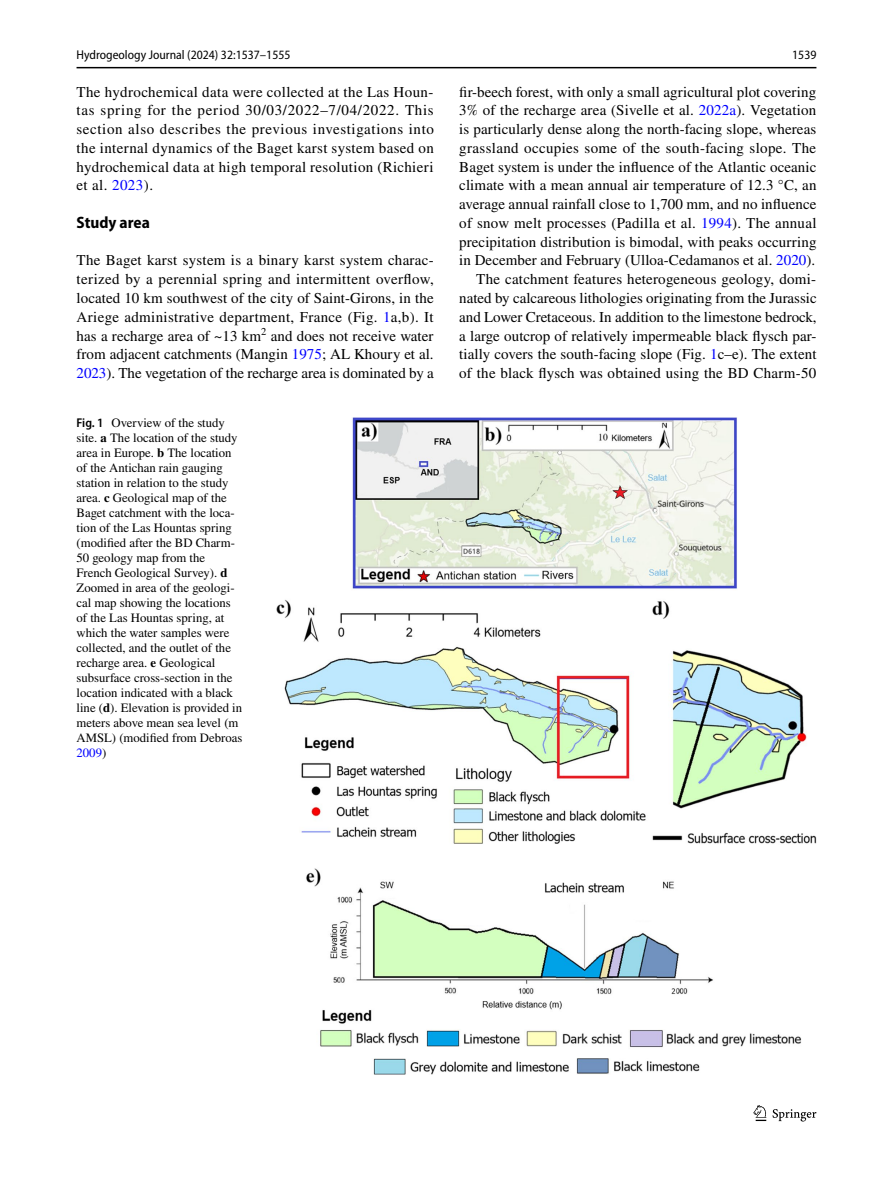
<style>
.page{position:relative;width:893px;height:1187px;background:#fff}
.page>*{position:absolute;margin:0;border:0;box-sizing:border-box;transform-origin:0 0}
.t1{font:700 semi-condensed 16.5px "Myriad Pro";color:#000}
.t2{font:15px/18.8px "STIX";letter-spacing:.005em;color:#000;text-align:justify}
.t3{font:12.75px/15px "STIX";color:#000}
.t4{font:semi-condensed 12.75px "Myriad Pro";color:#000}
.s1{color:#00f}
.s2{font-family:"Myriad Pro";font-weight:600;font-stretch:semi-condensed}
.s3{font-weight:700}
</style>
<div class="page">
<hr style="left:77px;top:67px;width:739px;height:1px;background:#000">
<svg style="left:753px;top:1105px;width:13px;height:15px"></svg>
<svg style="left:773px;top:1109px;width:43px;height:12px"></svg>
<img style="left:276px;top:417px;width:540px;height:656px">
<p class="t4" style="left:77px;top:48px;width:215px">Hydrogeology Journal (2024) 32:1537–1555</p>
<p class="t4" style="left:792px;top:48px;width:26px">1539</p>
<p class="t2" style="left:77px;top:83px;width:359px">The hydrochemical data were collected at the Las Houn&shy;tas spring for the period 30/03/2022–7/04/2022. This section also describes the previous investigations into the internal dynamics of the Baget karst system based on hydrochemical data at high temporal resolution (Richieri et al. <span class="s1">2023</span>).</p>
<p class="t1" style="left:77px;top:213px;width:75px">Study area</p>
<p class="t2" style="left:77px;top:252px;width:359px">The Baget karst system is a binary karst system charac&shy;terized by a perennial spring and intermittent overflow, located 10 km southwest of the city of Saint-Girons, in the Ariege administrative department, France (Fig. <span class="s1">1</span>a,b). It has a recharge area of ~13 km<sup>2</sup> and does not receive water from adjacent catchments (Mangin <span class="s1">1975</span>; AL Khoury et al.<br><span class="s1">2023</span>). The vegetation of the recharge area is dominated by a</p>
<p class="t2" style="left:459px;top:83px;width:359px;text-align:right">fir-beech forest, with only a small agricultural plot covering 3% of the recharge area (Sivelle et al. <span class="s1">2022a</span>). Vegetation is particularly dense along the north-facing slope, whereas grassland occupies some of the south-facing slope. The Baget system is under the influence of the Atlantic oceanic climate with a mean annual air temperature of 12.3 °C, an average annual rainfall close to 1,700 mm, and no influence of snow melt processes (Padilla et al. <span class="s1">1994</span>). The annual precipitation distribution is bimodal, with peaks occurring in December and February (Ulloa-Cedamanos et al. <span class="s1">2020</span>).<br>The catchment features heterogeneous geology, domi&shy;nated by calcareous lithologies originating from the Jurassic and Lower Cretaceous. In addition to the limestone bedrock, a large outcrop of relatively impermeable black flysch par&shy;tially covers the south-facing slope (Fig. <span class="s1">1</span>c–e). The extent of the black flysch was obtained using the BD Charm-50</p>
<p class="t3" style="left:77px;top:416px;width:167px"><span class="s2">Fig. 1</span> Overview of the study site. <span class="s3">a</span> The location of the study area in Europe. <span class="s3">b</span> The location of the Antichan rain gauging station in relation to the study area. <span class="s3">c</span> Geological map of the<br>Baget catchment with the loca&shy;tion of the Las Hountas spring (modified after the BD Charm-<br>50 geology map from the<br>French Geological Survey). <span class="s3">d<br></span>Zoomed in area of the geologi&shy;cal map showing the locations of the Las Hountas spring, at which the water samples were collected, and the outlet of the recharge area. <span class="s3">e</span> Geological subsurface cross-section in the location indicated with a black line (<span class="s3">d</span>). Elevation is provided in meters above mean sea level (m<br>AMSL) (modified from Debroas<br><span class="s1">2009</span>)</p>
</div>
